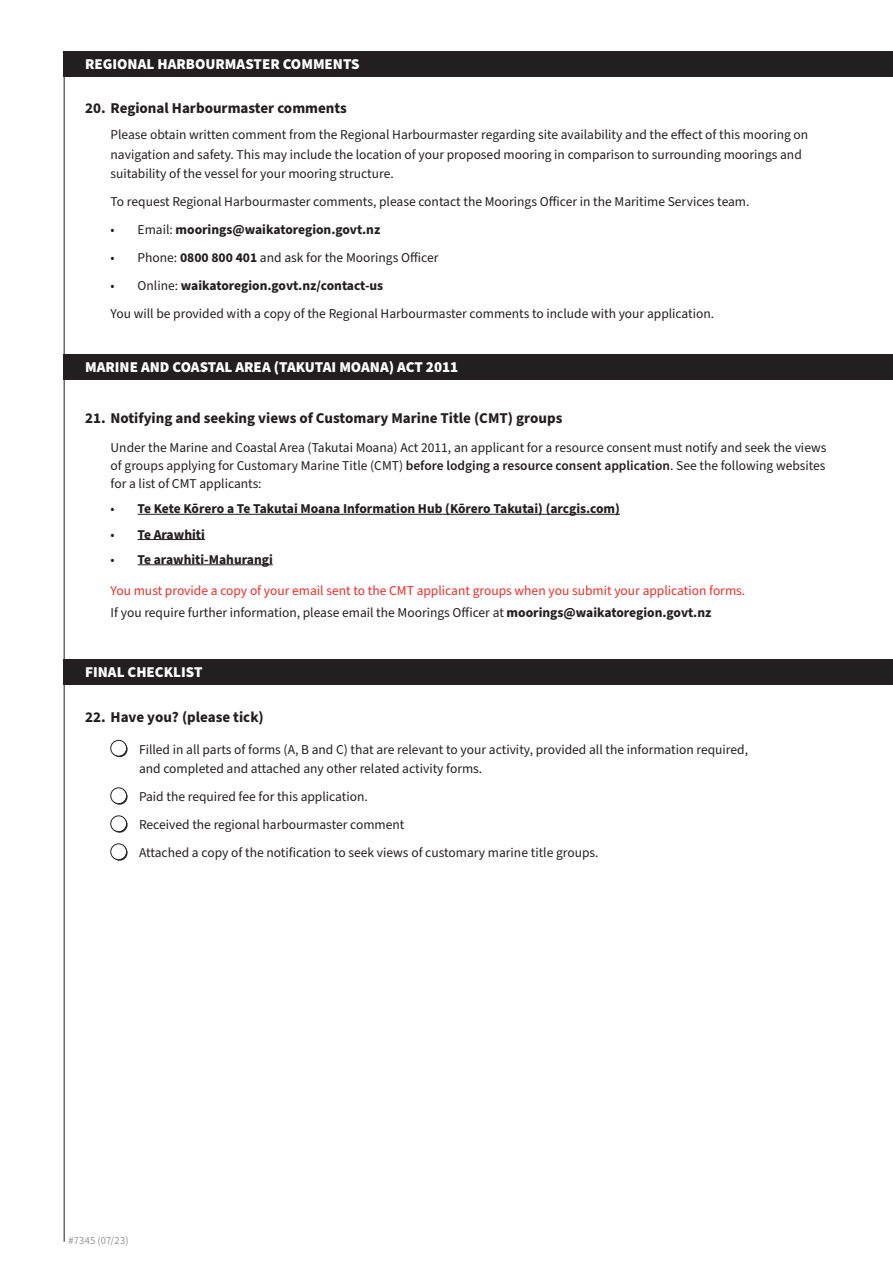
<style>
.page{position:relative;width:893px;height:1263px;background:#fff}
.page>*{position:absolute;margin:0;border:0;box-sizing:border-box;transform-origin:0 0}
.t1{font:700 15px "Source Sans Pro";color:#231f20}
.t2{font:900 15px "Source Sans Pro";color:#fff}
.t3{font:13.5px/19.5px "Source Sans Pro";color:#231f20}
.t4{font:13.5px/22.2px "Source Sans Pro";color:#ee2d29}
.t5{font:700 13.5px "Source Sans Pro";color:#231f20}
.t6{font:10.5px "Source Sans Pro";letter-spacing:.025em;color:#939598}
.s1{font-weight:400}
.s2{font-weight:700}
.s3{font-weight:600}
.s4{color:#231f20}
.s5{font-weight:700;color:#231f20}
</style>
<div class="page">
<hr style="left:64px;top:51px;width:1px;height:1191px;background:#231f20">
<div style="left:64px;top:51px;width:829px;height:26px;background:#231f20"></div>
<hr style="left:138px;top:514px;width:482px;height:1px;background:#231f20">
<hr style="left:138px;top:539px;width:67px;height:1px;background:#231f20">
<hr style="left:138px;top:564px;width:135px;height:1px;background:#231f20">
<div style="left:64px;top:354px;width:829px;height:25px;background:#231f20"></div>
<div style="left:64px;top:659px;width:829px;height:26px;background:#231f20"></div>
<svg style="left:112px;top:741px;width:16px;height:16px"></svg>
<div style="left:111px;top:740px;width:16px;height:16px;background:#fff;border-radius:50%"></div>
<div style="left:111px;top:740px;width:16px;height:16px;border:1px solid #231f20;border-radius:50%"></div>
<svg style="left:112px;top:789px;width:16px;height:16px"></svg>
<div style="left:111px;top:788px;width:16px;height:16px;background:#fff;border-radius:50%"></div>
<div style="left:111px;top:788px;width:16px;height:16px;border:1px solid #231f20;border-radius:50%"></div>
<svg style="left:112px;top:817px;width:16px;height:16px"></svg>
<div style="left:111px;top:816px;width:16px;height:16px;background:#fff;border-radius:50%"></div>
<div style="left:111px;top:816px;width:16px;height:16px;border:1px solid #231f20;border-radius:50%"></div>
<svg style="left:112px;top:845px;width:16px;height:16px"></svg>
<div style="left:111px;top:844px;width:16px;height:16px;background:#fff;border-radius:50%"></div>
<div style="left:111px;top:844px;width:16px;height:16px;border:1px solid #231f20;border-radius:50%"></div>
<p class="t2" style="left:85px;top:53px;width:276px">REGIONAL HARBOURMASTER COMMENTS</p>
<p class="t1" style="left:85px;top:98px;width:263px">20. Regional Harbourmaster comments</p>
<p class="t3" style="left:111px;top:125px;width:699px">Please obtain written comment from the Regional Harbourmaster regarding site availability and the effect of this mooring on navigation and safety. This may include the location of your proposed mooring in comparison to surrounding moorings and suitability of the vessel for your mooring structure.</p>
<p class="t3" style="left:111px;top:192px;width:640px">To request Regional Harbourmaster comments, please contact the Moorings Officer in the Maritime Services team.</p>
<p class="t5" style="left:111px;top:220px;width:271px"><span class="s1">• Email:</span> moorings@waikatoregion.govt.nz</p>
<p class="t3" style="left:111px;top:248px;width:329px">• Phone: <span class="s2">0800 800 401</span> and ask for the Moorings Officer</p>
<p class="t3" style="left:111px;top:272px;width:605px;line-height:28px">• Online: <span class="s2">waikatoregion.govt.nz/contact-us<br></span>You will be provided with a copy of the Regional Harbourmaster comments to include with your application.</p>
<p class="t2" style="left:85px;top:356px;width:375px">MARINE AND COASTAL AREA (TAKUTAI MOANA) ACT 2011</p>
<p class="t1" style="left:85px;top:408px;width:479px">21. Notifying and seeking views of Customary Marine Title (CMT) groups</p>
<p class="t3" style="left:111px;top:439px;width:717px;line-height:18px;text-align:justify">Under the Marine and Coastal Area (Takutai Moana) Act 2011, an applicant for a resource consent must notify and seek the views of groups applying for Customary Marine Title (CMT) <span class="s3">before lodging a resource consent application</span>. See the following websites for a list of CMT applicants:</p>
<p class="t5" style="left:111px;top:500px;width:511px"><span class="s1">•</span> Te Kete Kōrero a Te Takutai Moana Information Hub (Kōrero Takutai) (arcgis.com)</p>
<p class="t5" style="left:111px;top:525px;width:96px"><span class="s1">•</span> Te Arawhiti</p>
<p class="t5" style="left:111px;top:550px;width:164px"><span class="s1">•</span> Te arawhiti-Mahurangi</p>
<p class="t4" style="left:111px;top:579px;width:636px">You must provide a copy of your email sent to the CMT applicant groups when you submit your application forms.<br><span class="s4">If you require further information, please email the Moorings Officer at</span> <span class="s5">moorings@waikatoregion.govt.nz</span></p>
<p class="t2" style="left:85px;top:662px;width:119px">FINAL CHECKLIST</p>
<p class="t1" style="left:85px;top:706px;width:180px">22. Have you? (please tick)</p>
<p class="t3" style="left:139px;top:740px;width:611px">Filled in all parts of forms (A, B and C) that are relevant to your activity, provided all the information required, and completed and attached any other related activity forms.</p>
<p class="t3" style="left:139px;top:783px;width:461px;line-height:28px">Paid the required fee for this application.<br>Received the regional harbourmaster comment<br>Attached a copy of the notification to seek views of customary marine title groups.</p>
<p class="t6" style="left:68px;top:1233px;width:62px">#7345 (07/23)</p>
</div>
